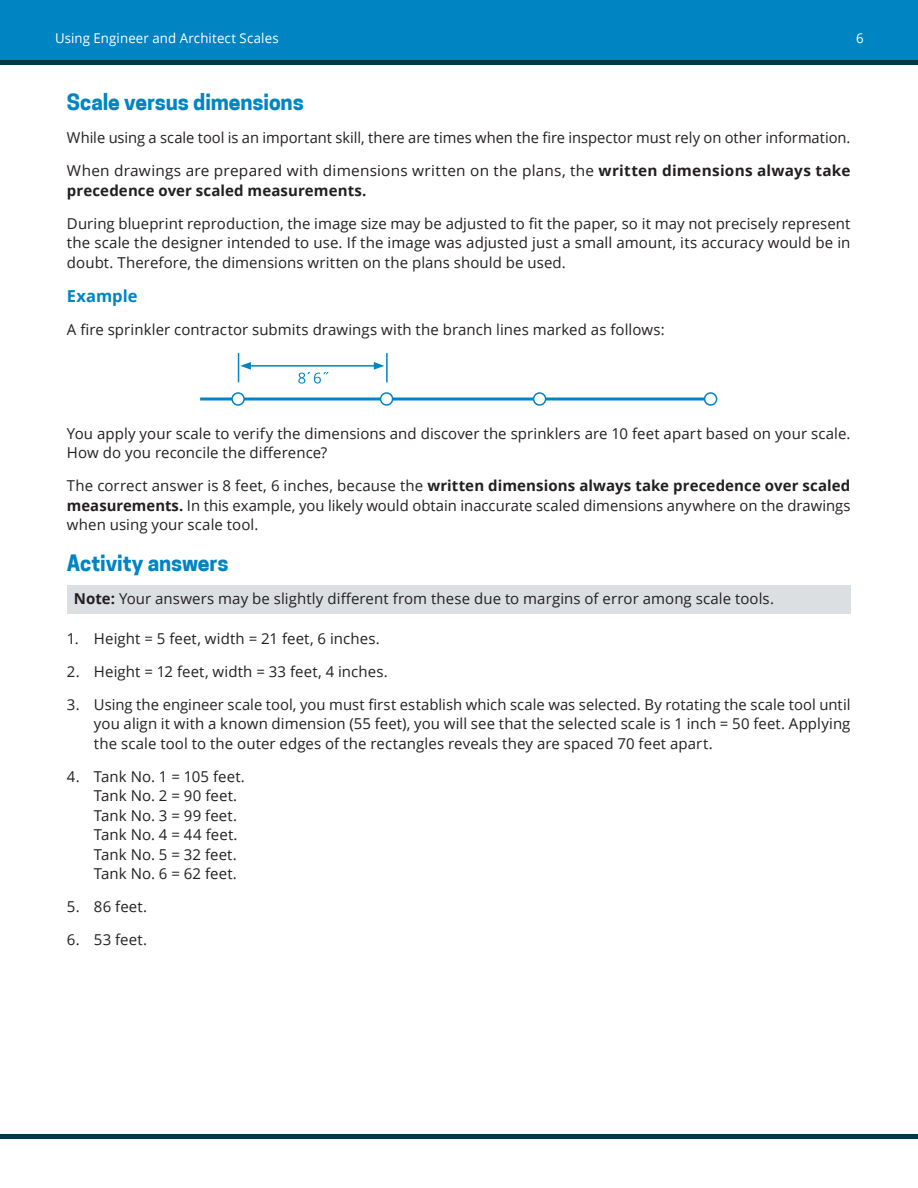
<style>
.page{position:relative;width:918px;height:1188px;background:#fff}
.page>*{position:absolute;margin:0;border:0;box-sizing:border-box;transform-origin:0 0}
.Subhead{font:700 21px "Coo Hew";letter-spacing:-.005em;color:#0084c2}
.Subhead_-_level_2{font:700 16.5px "Open Sans";color:#0084c2}
.Body_Text{font:15px/19.5px "Open Sans";letter-spacing:.005em;color:#231f20;text-align:justify}
.Body_Text-2{font:700 15px/19.5px "Open Sans";letter-spacing:.005em;color:#231f20}
.highlighted_note{font:15px "Open Sans";letter-spacing:.005em;color:#231f20}
.Indented_text{font:15px "Open Sans";letter-spacing:.005em;color:#231f20}
.t1{font:13.5px "Open Sans";letter-spacing:.01em;color:#fff}
.s1{font-weight:400}
.s2{font-weight:700}
</style>
<div class="page">
<div style="left:0;top:0;width:918px;height:62px;background:#0084c2"></div>
<hr style="left:0;top:1134px;width:918px;height:4px;background:#003a49">
<div style="left:0;top:60px;width:918px;height:5px;background:#003a49"></div>
<div style="left:67px;top:586px;width:783px;height:28px;background:#dbdfe2"></div>
<hr style="left:200px;top:398px;width:504px;height:2px;background:#0084c2">
<div style="left:232px;top:393px;width:12px;height:12px;background:#fff;border-radius:50%"></div>
<div style="left:231px;top:392px;width:14px;height:14px;border:2px solid #0084c2;border-radius:50%"></div>
<svg style="left:237px;top:353px;width:481px;height:53px"></svg>
<p class="t1" style="left:55px;top:29px;width:225px">Using Engineer and Architect Scales</p>
<p class="t1" style="left:856px;top:29px;width:9px">6</p>
<p class="Subhead" style="left:67px;top:90px;width:238px">Scale versus dimensions</p>
<p class="Body_Text" style="left:67px;top:128px;width:785px">While using a scale tool is an important skill, there are times when the fire inspector must rely on other information.</p>
<p class="Body_Text-2" style="left:67px;top:161px;width:785px"><span class="s1">When drawings are prepared with dimensions written on the plans, the</span> written dimensions always take precedence over scaled measurements.</p>
<p class="Body_Text" style="left:67px;top:213px;width:785px">During blueprint reproduction, the image size may be adjusted to fit the paper, so it may not precisely represent the scale the designer intended to use. If the image was adjusted just a small amount, its accuracy would be in doubt. Therefore, the dimensions written on the plans should be used.</p>
<p class="Subhead_-_level_2" style="left:67px;top:285px;width:72px">Example</p>
<p class="Body_Text" style="left:67px;top:320px;width:599px">A fire sprinkler contractor submits drawings with the branch lines marked as follows:</p>
<p class="Body_Text" style="left:67px;top:423px;width:785px">You apply your scale to verify the dimensions and discover the sprinklers are 10 feet apart based on your scale.<br>How do you reconcile the difference?</p>
<p class="Body_Text" style="left:67px;top:476px;width:785px">The correct answer is 8 feet, 6 inches, because the <span class="s2">written dimensions always take precedence over scaled measurements.</span> In this example, you likely would obtain inaccurate scaled dimensions anywhere on the drawings when using your scale tool.</p>
<p class="Subhead" style="left:67px;top:550px;width:163px">Activity answers</p>
<p class="highlighted_note" style="left:74px;top:588px;width:702px"><span class="s2">Note:</span> Your answers may be slightly different from these due to margins of error among scale tools.</p>
<p class="Body_Text" style="left:67px;top:628px;width:314px">1. Height = 5 feet, width = 21 feet, 6 inches.</p>
<p class="Body_Text" style="left:67px;top:661px;width:322px">2. Height = 12 feet, width = 33 feet, 4 inches.</p>
<p class="Body_Text" style="left:94px;top:694px;width:758px;text-indent:-27px">3. Using the engineer scale tool, you must first establish which scale was selected. By rotating the scale tool until you align it with a known dimension (55 feet), you will see that the selected scale is 1 inch = 50 feet. Applying the scale tool to the outer edges of the rectangles reveals they are spaced 70 feet apart.</p>
<p class="Body_Text" style="left:67px;top:766px;width:179px">4. Tank No. 1 = 105 feet.</p>
<p class="Indented_text" style="left:94px;top:785px;width:145px">Tank No. 2 = 90 feet.</p>
<p class="Indented_text" style="left:94px;top:805px;width:145px">Tank No. 3 = 99 feet.</p>
<p class="Indented_text" style="left:94px;top:824px;width:145px">Tank No. 4 = 44 feet.</p>
<p class="Indented_text" style="left:94px;top:844px;width:144px">Tank No. 5 = 32 feet.</p>
<p class="Indented_text" style="left:94px;top:863px;width:144px">Tank No. 6 = 62 feet.</p>
<p class="Body_Text" style="left:67px;top:896px;width:82px">5. 86 feet.</p>
<p class="Body_Text" style="left:67px;top:929px;width:82px">6. 53 feet.</p>
</div>
